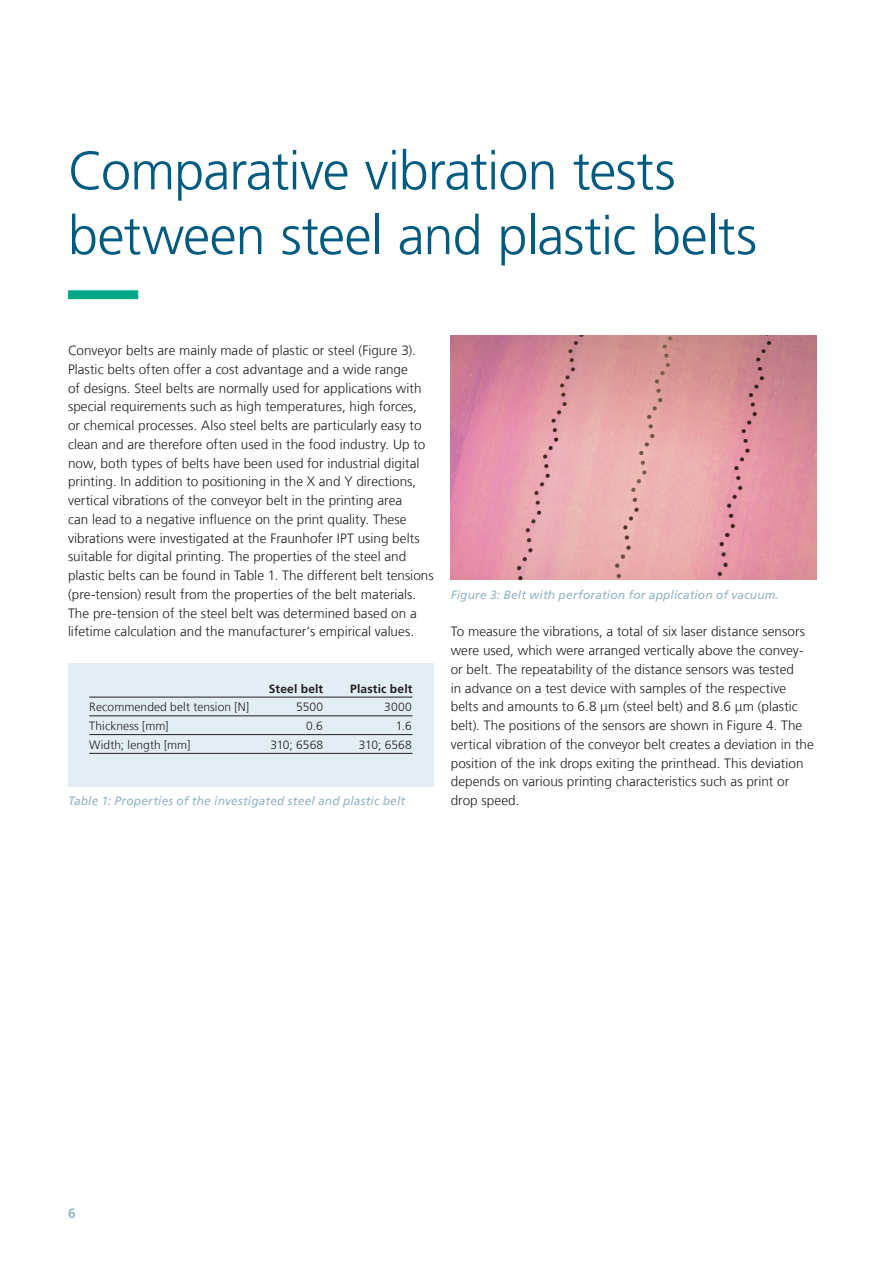
<style>
.page{position:relative;width:893px;height:1263px;background:#fff}
.page>*{position:absolute;margin:0;border:0;box-sizing:border-box;transform-origin:0 0}
.Ueberschrift_36_43_2{font:300 54px/64.8px "Frutiger LT Com";letter-spacing:-.015em;color:#005b7f}
.Fliesstext_9_12_5_sc{font:300 13.5px/18.8px "Frutiger LT Com";letter-spacing:.005em;color:#231f20}
.t1{font:700 13.5px "Frutiger LT Com";color:#93b3c3}
.Fliesstext_9_12_5_sc-2{font:italic 12px "Frutiger LT Com";letter-spacing:.01em;color:#93b3c3}
.Tabelle_Fliesstext_8{font:300 12px "Frutiger LT Com";letter-spacing:.01em;color:#231f20}
.Daten_Ueberschrift_8{font:700 12px "Frutiger LT Com";letter-spacing:.015em;color:#231f20}
</style>
<div class="page">
<svg style="left:68px;top:290px;width:71px;height:9px"></svg>
<div style="left:68px;top:663px;width:366px;height:123px;background:#e2eef4"></div>
<hr style="left:89px;top:697px;width:323px;height:1px;background:#231f20">
<hr style="left:89px;top:716px;width:323px;height:1px;background:#231f20">
<hr style="left:89px;top:734px;width:323px;height:1px;background:#231f20">
<hr style="left:89px;top:753px;width:323px;height:1px;background:#231f20">
<img style="left:451px;top:335px;width:365px;height:244px">
<p class="Ueberschrift_36_43_2" style="left:68px;top:139px;width:691px">Comparative vibration tests between steel and plastic belts</p>
<p class="Fliesstext_9_12_5_sc" style="left:68px;top:341px;width:367px">Conveyor belts are mainly made of plastic or steel (Figure 3).<br>Plastic belts often offer a cost advantage and a wide range<br>of designs. Steel belts are normally used for applications with special requirements such as high temperatures, high forces,<br>or chemical processes. Also steel belts are particularly easy to clean and are therefore often used in the food industry. Up to now, both types of belts have been used for industrial digital printing. In addition to positioning in the X and Y directions, vertical vibrations of the conveyor belt in the printing area<br>can lead to a negative influence on the print quality. These vibrations were investigated at the Fraunhofer IPT using belts suitable for digital printing. The properties of the steel and plastic belts can be found in Table 1. The different belt tensions (pre-tension) result from the properties of the belt materials.<br>The pre-tension of the steel belt was determined based on a lifetime calculation and the manufacturer‘s empirical values.</p>
<p class="Daten_Ueberschrift_8" style="left:269px;top:681px;width:56px">Steel belt</p>
<p class="Daten_Ueberschrift_8" style="left:350px;top:681px;width:64px">Plastic belt</p>
<p class="Fliesstext_9_12_5_sc" style="left:68px;top:697px;width:145px">tion of about 0.5-0.6 %.</p>
<p class="Tabelle_Fliesstext_8" style="left:89px;top:700px;width:161px">Recommended belt tension [N]</p>
<p class="Tabelle_Fliesstext_8" style="left:296px;top:700px;width:29px">5500</p>
<p class="Tabelle_Fliesstext_8" style="left:384px;top:700px;width:29px">3000</p>
<p class="Tabelle_Fliesstext_8" style="left:89px;top:719px;width:81px">Thickness [mm]</p>
<p class="Tabelle_Fliesstext_8" style="left:306px;top:719px;width:18px">0.6</p>
<p class="Tabelle_Fliesstext_8" style="left:396px;top:719px;width:18px">1.6</p>
<p class="Tabelle_Fliesstext_8" style="left:89px;top:738px;width:103px">Width; length [mm]</p>
<p class="Tabelle_Fliesstext_8" style="left:270px;top:738px;width:54px">310; 6568</p>
<p class="Tabelle_Fliesstext_8" style="left:359px;top:738px;width:54px">310; 6568</p>
<p class="Fliesstext_9_12_5_sc-2" style="left:68px;top:794px;width:339px">Table 1: Properties of the investigated steel and plastic belt</p>
<p class="Fliesstext_9_12_5_sc-2" style="left:451px;top:588px;width:330px">Figure 3: Belt with perforation for application of vacuum.</p>
<p class="Fliesstext_9_12_5_sc" style="left:451px;top:622px;width:365px">To measure the vibrations, a total of six laser distance sensors were used, which were arranged vertically above the convey&shy;or belt. The repeatability of the distance sensors was tested<br>in advance on a test device with samples of the respective belts and amounts to 6.8 μm (steel belt) and 8.6 μm (plastic belt). The positions of the sensors are shown in Figure 4. The vertical vibration of the conveyor belt creates a deviation in the position of the ink drops exiting the printhead. This deviation depends on various printing characteristics such as print or drop speed.</p>
<p class="t1" style="left:68px;top:1205px;width:9px">6</p>
</div>
